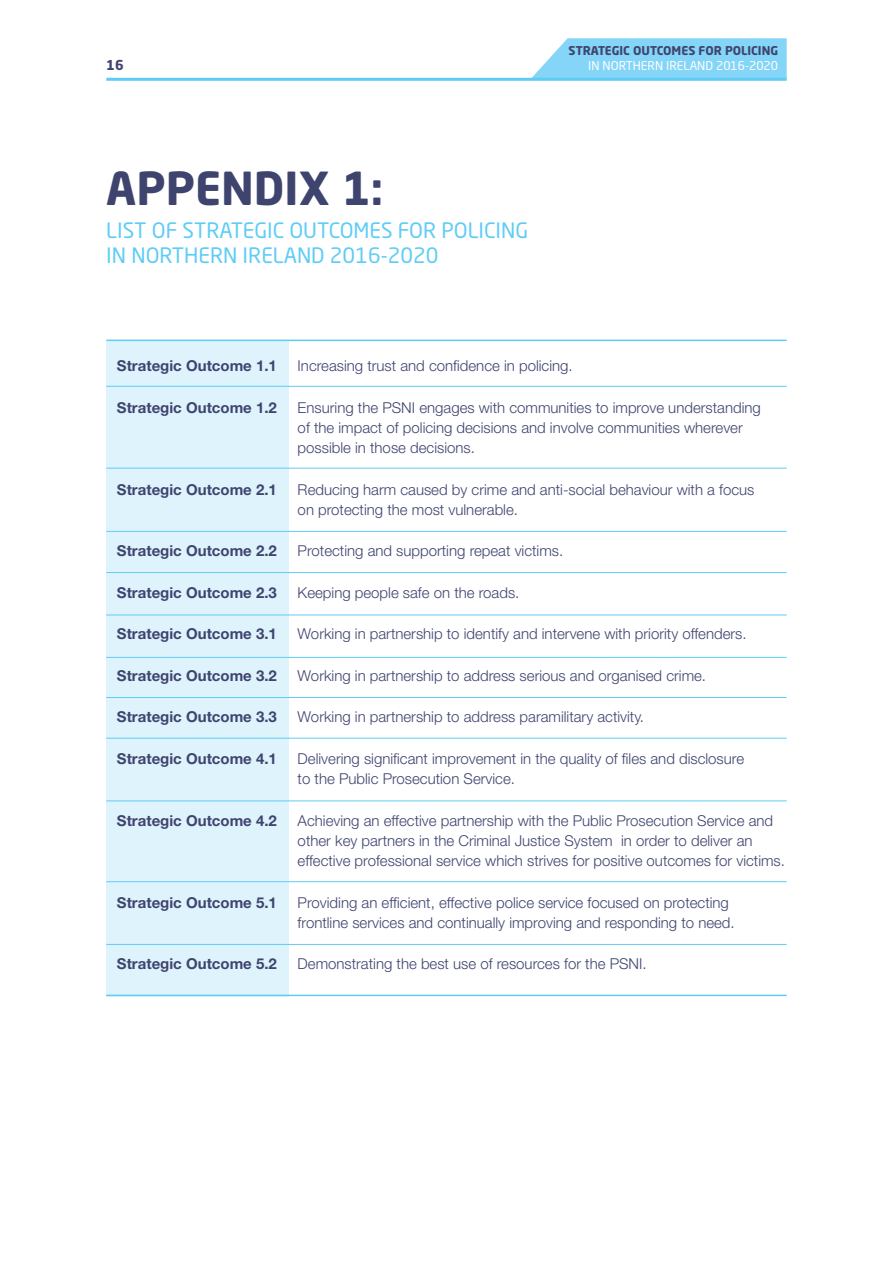
<style>
.page{position:relative;width:893px;height:1263px;background:#fff}
.page>*{position:absolute;margin:0;border:0;box-sizing:border-box;transform-origin:0 0}
.t1{font:700 45px "Neo Sans Std";color:#3f446f}
.t2{font:21px/25.2px "Neo Sans Std";color:#5fccf6}
.t3{font:300 15px/20.2px "Helvetica Neue LT Pro";color:#3f446f}
.t4{font:700 15px "Helvetica Neue LT Pro";color:#3f446f}
.t5{font:700 13.5px "Neo Sans Std";color:#3f446f}
.t6{font:700 12px "Neo Sans Std";color:#3f446f}
.t7{font:12px "Neo Sans Std";color:#fff}
</style>
<div class="page">
<svg style="left:530px;top:38px;width:257px;height:40px;background:#8ed8f7"></svg>
<hr style="left:106px;top:78px;width:681px;height:3px;background:#5fccf6">
<div style="left:106px;top:341px;width:183px;height:655px;background:#dff3fd"></div>
<hr style="left:106px;top:340px;width:681px;height:1px;background:#5fccf6">
<hr style="left:106px;top:995px;width:681px;height:1px;background:#5fccf6">
<hr style="left:106px;top:386px;width:681px;height:1px;background:#5fccf6">
<hr style="left:106px;top:468px;width:681px;height:1px;background:#5fccf6">
<hr style="left:106px;top:531px;width:681px;height:1px;background:#5fccf6">
<hr style="left:106px;top:944px;width:681px;height:1px;background:#5fccf6">
<hr style="left:106px;top:881px;width:681px;height:1px;background:#5fccf6">
<hr style="left:106px;top:800px;width:681px;height:1px;background:#5fccf6">
<hr style="left:106px;top:738px;width:681px;height:1px;background:#5fccf6">
<hr style="left:106px;top:697px;width:681px;height:1px;background:#5fccf6">
<hr style="left:106px;top:657px;width:681px;height:1px;background:#5fccf6">
<hr style="left:106px;top:615px;width:681px;height:1px;background:#5fccf6">
<hr style="left:106px;top:572px;width:681px;height:1px;background:#5fccf6">
<p class="t5" style="left:106px;top:56px;width:19px">16</p>
<h1 class="t1" style="left:106px;top:159px;width:279px">APPENDIX 1:</h1>
<h2 class="t2" style="left:106px;top:217px;width:423px">LIST OF STRATEGIC OUTCOMES FOR POLICING<br>IN NORTHERN IRELAND 2016-2020</h2>
<p class="t6" style="left:569px;top:43px;width:211px">STRATEGIC OUTCOMES FOR POLICING</p>
<p class="t7" style="left:588px;top:58px;width:191px">IN NORTHERN IRELAND 2016-2020</p>
<p class="t4" style="left:117px;top:356px;width:162px">Strategic Outcome 1.1</p>
<p class="t3" style="left:298px;top:355px;width:277px">Increasing trust and confidence in policing.</p>
<p class="t4" style="left:117px;top:398px;width:162px">Strategic Outcome 1.2</p>
<p class="t3" style="left:298px;top:397px;width:465px">Ensuring the PSNI engages with communities to improve understanding of the impact of policing decisions and involve communities wherever possible in those decisions.</p>
<p class="t4" style="left:117px;top:480px;width:162px">Strategic Outcome 2.1</p>
<p class="t3" style="left:298px;top:479px;width:458px">Reducing harm caused by crime and anti-social behaviour with a focus on protecting the most vulnerable.</p>
<p class="t4" style="left:117px;top:542px;width:162px">Strategic Outcome 2.2</p>
<p class="t3" style="left:298px;top:540px;width:267px">Protecting and supporting repeat victims.</p>
<p class="t4" style="left:117px;top:583px;width:162px">Strategic Outcome 2.3</p>
<p class="t3" style="left:298px;top:582px;width:223px">Keeping people safe on the roads.</p>
<p class="t4" style="left:117px;top:625px;width:162px">Strategic Outcome 3.1</p>
<p class="t3" style="left:298px;top:623px;width:450px">Working in partnership to identify and intervene with priority offenders.</p>
<p class="t4" style="left:117px;top:666px;width:162px">Strategic Outcome 3.2</p>
<p class="t3" style="left:298px;top:665px;width:410px">Working in partnership to address serious and organised crime.</p>
<p class="t4" style="left:117px;top:708px;width:162px">Strategic Outcome 3.3</p>
<p class="t3" style="left:298px;top:707px;width:348px">Working in partnership to address paramilitary activity.</p>
<p class="t4" style="left:117px;top:749px;width:162px">Strategic Outcome 4.1</p>
<p class="t3" style="left:298px;top:748px;width:448px">Delivering significant improvement in the quality of files and disclosure to the Public Prosecution Service.</p>
<p class="t4" style="left:117px;top:811px;width:162px">Strategic Outcome 4.2</p>
<p class="t3" style="left:298px;top:810px;width:489px">Achieving an effective partnership with the Public Prosecution Service and other key partners in the Criminal Justice System in order to deliver an effective professional service which strives for positive outcomes for victims.</p>
<p class="t4" style="left:117px;top:893px;width:162px">Strategic Outcome 5.1</p>
<p class="t3" style="left:298px;top:892px;width:439px">Providing an efficient, effective police service focused on protecting frontline services and continually improving and responding to need.</p>
<p class="t4" style="left:117px;top:955px;width:162px">Strategic Outcome 5.2</p>
<p class="t3" style="left:298px;top:954px;width:350px">Demonstrating the best use of resources for the PSNI.</p>
</div>
